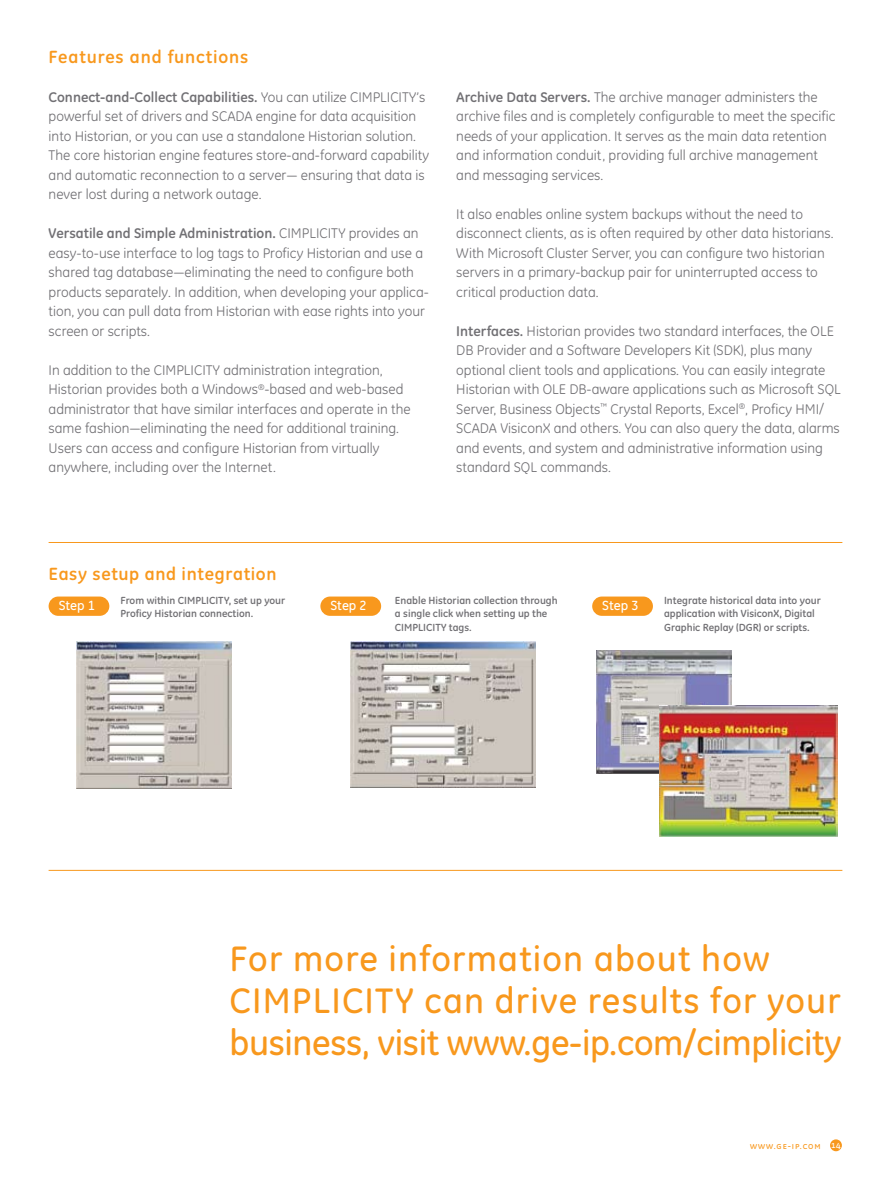
<style>
.page{position:relative;width:891px;height:1188px;background:#fff}
.page>*{position:absolute;margin:0;border:0;box-sizing:border-box;transform-origin:0 0}
.t1{font:500 36px/42px "GE Inspira";letter-spacing:.035em;color:#f8981d}
.t2{font:700 18px "GE Inspira";letter-spacing:.035em;color:#f8981d}
.t3{font:14.25px/19.5px "GE Inspira";color:#717074}
.t4{font:500 13.5px "GE Inspira";color:#fff}
.t5{font:700 10.5px/13.5px "GE Inspira";color:#717074}
.t6{font:9px "GE Inspira Medium SC";letter-spacing:.1em;color:#f8981d}
.s1{font-weight:700}
.s2{color:#fff}
</style>
<div class="page">
<div style="left:830px;top:1139px;width:12px;height:12px;background:#f8981d;border-radius:50%"></div>
<div style="left:49px;top:597px;width:60px;height:19px;background:#f8981d;border-radius:10px"></div>
<div style="left:320px;top:597px;width:61px;height:19px;background:#f8981d;border-radius:10px"></div>
<div style="left:592px;top:597px;width:61px;height:19px;background:#f8981d;border-radius:10px"></div>
<img style="left:76px;top:642px;width:155px;height:147px">
<img style="left:350px;top:642px;width:186px;height:145px">
<img style="left:597px;top:651px;width:135px;height:123px">
<img style="left:659px;top:706px;width:178px;height:131px">
<hr style="left:49px;top:542px;width:793px;height:1px;background:#f8981d">
<hr style="left:49px;top:870px;width:793px;height:1px;background:#f8981d">
<p class="t2" style="left:49px;top:45px;width:201px">Features and functions</p>
<p class="t3" style="left:49px;top:87px;width:382px"><span class="s1">Connect-and-Collect Capabilities.</span> You can utilize CIMPLICITY’s powerful set of drivers and SCADA engine for data acquisition into Historian, or you can use a standalone Historian solution.<br>The core historian engine features store-and-forward capability and automatic reconnection to a server— ensuring that data is never lost during a network outage.</p>
<p class="t3" style="left:49px;top:224px;width:382px"><span class="s1">Versatile and Simple Administration.</span> CIMPLICITY provides an easy-to-use interface to log tags to Proficy Historian and use a shared tag database—eliminating the need to configure both products separately. In addition, when developing your applica&shy;tion, you can pull data from Historian with ease rights into your screen or scripts.</p>
<p class="t3" style="left:49px;top:360px;width:364px">In addition to the CIMPLICITY administration integration, Historian provides both a Windows<sup>®</sup>-based and web-based administrator that have similar interfaces and operate in the same fashion—eliminating the need for additional training.<br>Users can access and configure Historian from virtually anywhere, including over the Internet.</p>
<p class="t3" style="left:456px;top:87px;width:381px"><span class="s1">Archive Data Servers.</span> The archive manager administers the archive files and is completely configurable to meet the specific needs of your application. It serves as the main data retention and information conduit, providing full archive management and messaging services.</p>
<p class="t3" style="left:456px;top:204px;width:379px">It also enables online system backups without the need to disconnect clients, as is often required by other data historians.<br>With Microsoft Cluster Server, you can configure two historian servers in a primary-backup pair for uninterrupted access to critical production data.</p>
<p class="t3" style="left:456px;top:321px;width:386px"><span class="s1">Interfaces.</span> Historian provides two standard interfaces, the OLE DB Provider and a Software Developers Kit (SDK), plus many optional client tools and applications. You can easily integrate Historian with OLE DB-aware applications such as Microsoft SQL Server, Business Objects<sup>™</sup> Crystal Reports, Excel<sup>®</sup>, Proficy HMI/ SCADA VisiconX and others. You can also query the data, alarms and events, and system and administrative information using standard SQL commands.</p>
<p class="t2" style="left:49px;top:562px;width:230px">Easy setup and integration</p>
<p class="t4" style="left:59px;top:598px;width:38px">Step 1</p>
<p class="t5" style="left:120px;top:593px;width:166px">From within CIMPLICITY, set up your<br>Proficy Historian connection.</p>
<p class="t4" style="left:331px;top:598px;width:38px">Step 2</p>
<p class="t5" style="left:395px;top:593px;width:164px">Enable Historian collection through a single click when setting up the<br>CIMPLICITY tags.</p>
<p class="t4" style="left:602px;top:598px;width:38px">Step 3</p>
<p class="t5" style="left:664px;top:593px;width:158px">Integrate historical data into your application with VisiconX, Digital<br>Graphic Replay (DGR) or scripts.</p>
<h1 class="t1" style="left:230px;top:938px;width:614px">For more information about how<br>CIMPLICITY can drive results for your business, visit www.ge-ip.com/cimplicity</h1>
<p class="t6" style="left:750px;top:1141px;width:92px">www.ge-ip.com <span class="s2">14</span></p>
</div>
